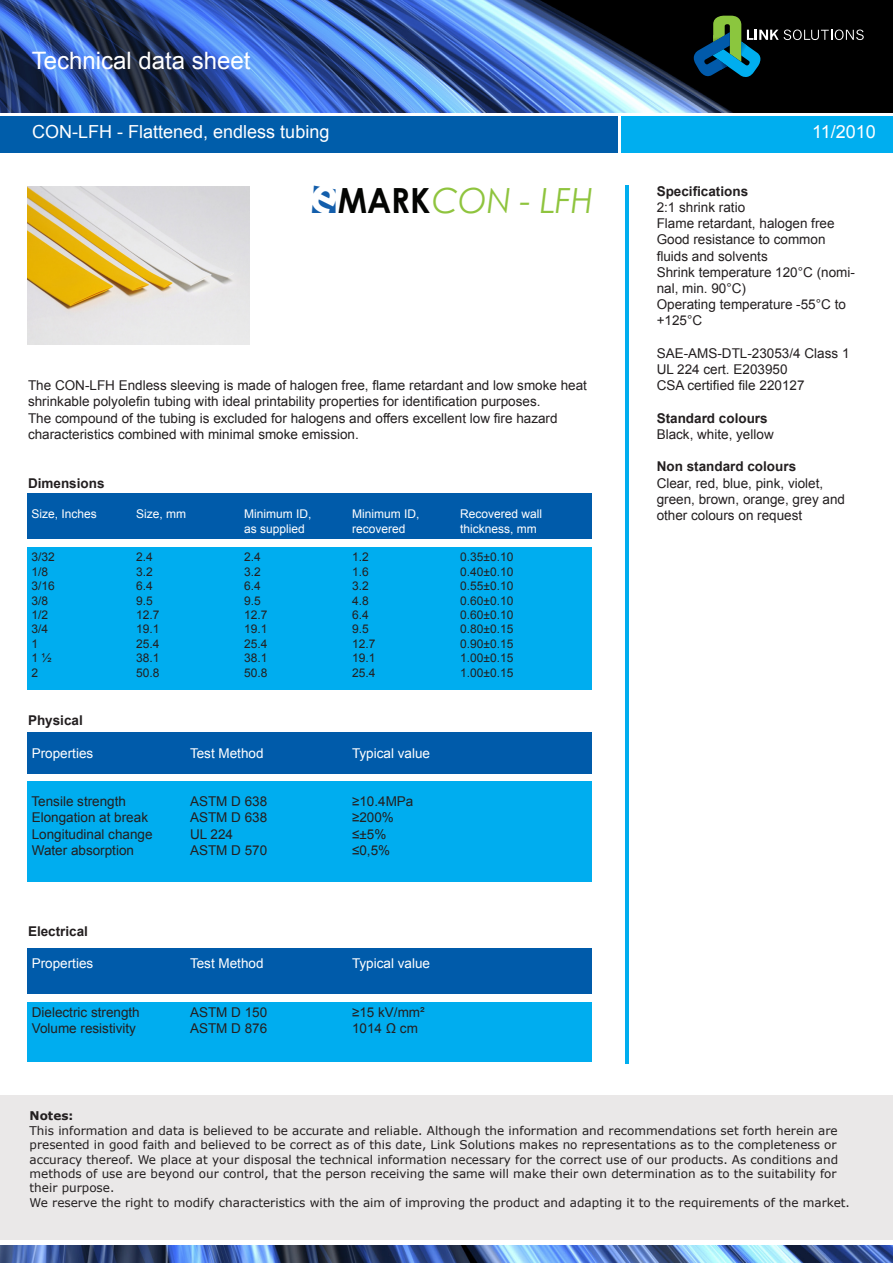
<style>
.page{position:relative;width:893px;height:1263px;background:#fff}
.page>*{position:absolute;margin:0;border:0;box-sizing:border-box;transform-origin:0 0}
.t1{font:italic 34.65px "Century Gothic";color:#8fc43e;scale:.94 1}
.t2{font:24px "Arial";color:#fff}
.t3{font:18px "Arial";color:#fff}
.t4{font:13.5px/16.2px "Arial";color:#231f20}
.t5{font:700 13.5px "Arial";color:#231f20}
.t6{font:13.5px "Arial";color:#fff}
.t7{font:12px/14.4px "Verdana";color:#231f20}
.t8{font:12px "Arial";color:#231f20}
.t9{font:12px "Arial";color:#fff}
.s1{font-family:"newfacebook";font-style:normal;font-size:50.1px;color:#135eab}
.s2{font-weight:700;font-style:normal;color:#040503}
.s3{font-weight:700}
</style>
<div class="page">
<img style="left:0;top:0;width:893px;height:112px">
<div style="left:0;top:117px;width:618px;height:36px;background:#005daa"></div>
<div style="left:621px;top:117px;width:272px;height:36px;background:#00aeef"></div>
<div style="left:0;top:1095px;width:893px;height:145px;background:#eae8e8"></div>
<svg style="left:694px;top:16px;width:170px;height:61px;background:#142b2c"></svg>
<img style="left:0;top:1245px;width:893px;height:18px">
<div style="left:27px;top:547px;width:565px;height:143px;background:#00adef"></div>
<div style="left:27px;top:493px;width:565px;height:46px;background:#005baa"></div>
<div style="left:27px;top:781px;width:565px;height:101px;background:#00adef"></div>
<div style="left:27px;top:732px;width:565px;height:41px;background:#005baa"></div>
<div style="left:27px;top:1002px;width:565px;height:60px;background:#00adef"></div>
<div style="left:27px;top:948px;width:565px;height:46px;background:#005baa"></div>
<hr style="left:626px;top:186px;width:3px;height:878px;background:#00aeef">
<img style="left:27px;top:186px;width:223px;height:158px">
<p class="t2" style="left:32px;top:45px;width:220px">Technical data sheet</p>
<p class="t3" style="left:32px;top:120px;width:299px">CON-LFH - Flattened, endless tubing</p>
<p class="t3" style="left:812px;top:120px;width:65px">11/2010</p>
<h1 class="t1" style="left:313px;top:176px;width:300px"><span class="s1">E</span><span class="s2">MARK</span>CON - LFH</h1>
<p class="t4" style="left:28px;top:378px;width:560px">The CON-LFH Endless sleeving is made of halogen free, flame retardant and low smoke heat shrinkable polyolefin tubing with ideal printability properties for identification purposes.</p>
<p class="t4" style="left:28px;top:410px;width:531px">The compound of the tubing is excluded for halogens and offers excellent low fire hazard characteristics combined with minimal smoke emission.</p>
<p class="t5" style="left:28px;top:474px;width:78px">Dimensions</p>
<p class="t9" style="left:31px;top:506px;width:67px">Size, Inches</p>
<p class="t9" style="left:136px;top:506px;width:52px">Size, mm</p>
<p class="t9" style="left:244px;top:506px;width:69px">Minimum ID,</p>
<p class="t9" style="left:352px;top:506px;width:69px">Minimum ID,</p>
<p class="t9" style="left:460px;top:506px;width:84px">Recovered wall</p>
<p class="t9" style="left:244px;top:520px;width:62px">as supplied</p>
<p class="t9" style="left:352px;top:520px;width:55px">recovered</p>
<p class="t9" style="left:460px;top:520px;width:78px">thickness, mm</p>
<p class="t8" style="left:31px;top:549px;width:25px">3/32</p>
<p class="t8" style="left:136px;top:549px;width:18px">2.4</p>
<p class="t8" style="left:244px;top:549px;width:18px">2.4</p>
<p class="t8" style="left:352px;top:549px;width:18px">1.2</p>
<p class="t8" style="left:460px;top:549px;width:55px">0.35±0.10</p>
<p class="t8" style="left:31px;top:564px;width:18px">1/8</p>
<p class="t8" style="left:136px;top:564px;width:18px">3.2</p>
<p class="t8" style="left:244px;top:564px;width:18px">3.2</p>
<p class="t8" style="left:352px;top:564px;width:18px">1.6</p>
<p class="t8" style="left:460px;top:564px;width:55px">0.40±0.10</p>
<p class="t8" style="left:31px;top:578px;width:25px">3/16</p>
<p class="t8" style="left:136px;top:578px;width:18px">6.4</p>
<p class="t8" style="left:244px;top:578px;width:18px">6.4</p>
<p class="t8" style="left:352px;top:578px;width:18px">3.2</p>
<p class="t8" style="left:460px;top:578px;width:55px">0.55±0.10</p>
<p class="t8" style="left:31px;top:592px;width:18px">3/8</p>
<p class="t8" style="left:136px;top:592px;width:18px">9.5</p>
<p class="t8" style="left:244px;top:592px;width:18px">9.5</p>
<p class="t8" style="left:352px;top:592px;width:18px">4.8</p>
<p class="t8" style="left:460px;top:592px;width:55px">0.60±0.10</p>
<p class="t8" style="left:31px;top:607px;width:18px">1/2</p>
<p class="t8" style="left:136px;top:607px;width:25px">12.7</p>
<p class="t8" style="left:244px;top:607px;width:25px">12.7</p>
<p class="t8" style="left:352px;top:607px;width:18px">6.4</p>
<p class="t8" style="left:460px;top:607px;width:55px">0.60±0.10</p>
<p class="t8" style="left:31px;top:621px;width:18px">3/4</p>
<p class="t8" style="left:136px;top:621px;width:25px">19.1</p>
<p class="t8" style="left:244px;top:621px;width:25px">19.1</p>
<p class="t8" style="left:352px;top:621px;width:18px">9.5</p>
<p class="t8" style="left:460px;top:621px;width:55px">0.80±0.15</p>
<p class="t8" style="left:31px;top:636px;width:8px">1</p>
<p class="t8" style="left:136px;top:636px;width:25px">25.4</p>
<p class="t8" style="left:244px;top:636px;width:25px">25.4</p>
<p class="t8" style="left:352px;top:636px;width:25px">12.7</p>
<p class="t8" style="left:460px;top:636px;width:55px">0.90±0.15</p>
<p class="t8" style="left:31px;top:650px;width:22px">1 ½</p>
<p class="t8" style="left:136px;top:650px;width:25px">38.1</p>
<p class="t8" style="left:244px;top:650px;width:25px">38.1</p>
<p class="t8" style="left:352px;top:650px;width:25px">19.1</p>
<p class="t8" style="left:460px;top:650px;width:55px">1.00±0.15</p>
<p class="t8" style="left:31px;top:664px;width:8px">2</p>
<p class="t8" style="left:136px;top:664px;width:25px">50.8</p>
<p class="t8" style="left:244px;top:664px;width:25px">50.8</p>
<p class="t8" style="left:352px;top:664px;width:25px">25.4</p>
<p class="t8" style="left:460px;top:664px;width:55px">1.00±0.15</p>
<p class="t5" style="left:28px;top:711px;width:56px">Physical</p>
<p class="t6" style="left:32px;top:744px;width:63px">Properties</p>
<p class="t6" style="left:190px;top:744px;width:75px">Test Method</p>
<p class="t6" style="left:352px;top:744px;width:80px">Typical value</p>
<p class="t4" style="left:32px;top:793px;width:96px">Tensile strength</p>
<p class="t4" style="left:190px;top:793px;width:79px">ASTM D 638</p>
<p class="t4" style="left:352px;top:793px;width:63px">≥10.4MPa</p>
<p class="t4" style="left:32px;top:810px;width:118px">Elongation at break</p>
<p class="t4" style="left:190px;top:810px;width:79px">ASTM D 638</p>
<p class="t4" style="left:352px;top:810px;width:43px">≥200%</p>
<p class="t4" style="left:32px;top:826px;width:122px">Longitudinal change</p>
<p class="t4" style="left:190px;top:826px;width:45px">UL 224</p>
<p class="t4" style="left:352px;top:826px;width:36px">≤±5%</p>
<p class="t4" style="left:32px;top:842px;width:104px">Water absorption</p>
<p class="t4" style="left:190px;top:842px;width:79px">ASTM D 570</p>
<p class="t4" style="left:352px;top:842px;width:40px">≤0,5%</p>
<p class="t5" style="left:28px;top:922px;width:62px">Electrical</p>
<p class="t6" style="left:32px;top:954px;width:63px">Properties</p>
<p class="t6" style="left:190px;top:954px;width:75px">Test Method</p>
<p class="t6" style="left:352px;top:954px;width:80px">Typical value</p>
<p class="t4" style="left:32px;top:1004px;width:110px">Dielectric strength</p>
<p class="t4" style="left:190px;top:1004px;width:79px">ASTM D 150</p>
<p class="t4" style="left:352px;top:1004px;width:74px">≥15 kV/mm²</p>
<p class="t4" style="left:32px;top:1020px;width:106px">Volume resistivity</p>
<p class="t4" style="left:190px;top:1020px;width:79px">ASTM D 876</p>
<p class="t4" style="left:352px;top:1020px;width:67px">1014 Ω cm</p>
<p class="t5" style="left:657px;top:182px;width:93px">Specifications</p>
<p class="t4" style="left:657px;top:199px;width:90px">2:1 shrink ratio</p>
<p class="t4" style="left:657px;top:216px;width:179px">Flame retardant, halogen free</p>
<p class="t4" style="left:657px;top:232px;width:170px">Good resistance to common fluids and solvents</p>
<p class="t4" style="left:657px;top:264px;width:200px">Shrink temperature 120°C (nomi&shy;nal, min. 90°C)</p>
<p class="t4" style="left:657px;top:297px;width:191px">Operating temperature -55°C to +125°C</p>
<p class="t4" style="left:657px;top:345px;width:194px">SAE-AMS-DTL-23053/4 Class 1</p>
<p class="t4" style="left:657px;top:361px;width:132px">UL 224 cert. E203950</p>
<p class="t4" style="left:657px;top:378px;width:149px">CSA certified file 220127</p>
<p class="t5" style="left:657px;top:409px;width:113px">Standard colours</p>
<p class="t4" style="left:657px;top:426px;width:119px">Black, white, yellow</p>
<p class="t5" style="left:657px;top:457px;width:141px">Non standard colours</p>
<p class="t4" style="left:657px;top:475px;width:190px">Clear, red, blue, pink, violet, green, brown, orange, grey and other colours on request</p>
<p class="t7" style="left:30px;top:1109px;width:810px"><span class="s3">Notes:<br></span>This information and data is believed to be accurate and reliable. Although the information and recommendations set forth herein are presented in good faith and believed to be correct as of this date, Link Solutions makes no representations as to the completeness or accuracy thereof. We place at your disposal the technical information necessary for the correct use of our products. As conditions and methods of use are beyond our control, that the person receiving the same will make their own determination as to the suitability for their purpose.</p>
<p class="t7" style="left:30px;top:1195px;width:822px">We reserve the right to modify characteristics with the aim of improving the product and adapting it to the requirements of the market.</p>
</div>
